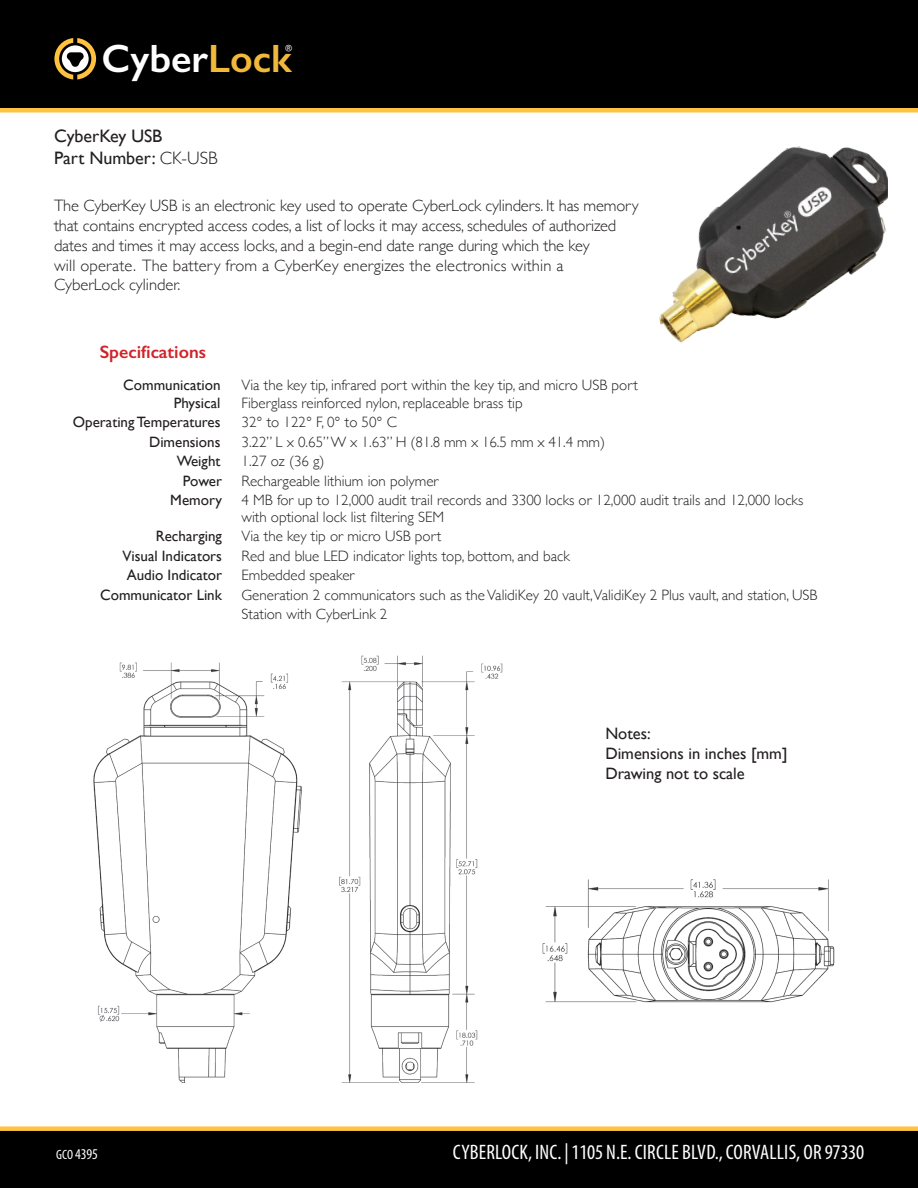
<style>
.page{position:relative;width:918px;height:1188px;background:#fff}
.page>*{position:absolute;margin:0;border:0;box-sizing:border-box;transform-origin:0 0}
.t1{font:600 39.6px "Gill Sans";color:#fff}
.t2{font:condensed 21px "Myriad Pro";letter-spacing:.01em;color:#fff}
.t3{font:18px "Gill Sans";color:#231f20}
.t4{font:600 18px "Gill Sans";color:#d1232a}
.t5{font:300 16.5px "Gill Sans";letter-spacing:-.01em;color:#231f20}
.t6{font:300 16.5px "Gill Sans";letter-spacing:.01em;color:#231f20}
.t7{font:16.5px "Gill Sans";color:#231f20}
.t8{font:300 15px/19.5px "Gill Sans";color:#231f20}
.t9{font:15px "Gill Sans";color:#231f20}
.t10{font:condensed 15px "Myriad Pro";color:#fff}
.t11{font:8.85px "Gill Sans";color:#fff}
.s1{color:#f2b83c}
.s2{font-weight:300}
.s3{font-size:13.5px}
</style>
<div class="page">
<div style="left:0;top:0;width:918px;height:110px;background:#000"></div>
<hr style="left:0;top:108px;width:918px;height:4px;background:#fec340">
<svg style="left:54px;top:38px;width:42px;height:41px"></svg>
<div style="left:0;top:1130px;width:918px;height:58px;background:#000"></div>
<div style="left:0;top:1126px;width:918px;height:5px;background:#fec340"></div>
<img style="left:659px;top:146px;width:229px;height:198px">
<img style="left:93px;top:655px;width:410px;height:428px">
<img style="left:542px;top:879px;width:293px;height:124px">
<p class="t1" style="left:102px;top:35px;width:191px">Cyber<span class="s1">Lock</span></p>
<p class="t11" style="left:285px;top:43px;width:8px">®</p>
<p class="t3" style="left:54px;top:125px;width:110px">CyberKey USB</p>
<p class="t3" style="left:54px;top:148px;width:165px">Part Number: <span class="s2">CK-USB</span></p>
<p class="t5" style="left:54px;top:193px;width:586px">The CyberKey USB is an electronic key used to operate CyberLock cylinders. It has memory</p>
<p class="t5" style="left:54px;top:213px;width:564px">that contains encrypted access codes, a list of locks it may access, schedules of authorized</p>
<p class="t5" style="left:54px;top:232px;width:537px">dates and times it may access locks, and a begin-end date range during which the key</p>
<p class="t6" style="left:54px;top:252px;width:511px">will operate. The battery from a CyberKey energizes the electronics within a</p>
<p class="t5" style="left:54px;top:272px;width:128px">CyberLock cylinder.</p>
<p class="t4" style="left:100px;top:341px;width:108px">Specifications</p>
<p class="t9" style="left:123px;top:376px;width:99px">Communication</p>
<p class="t8" style="left:242px;top:374px;width:398px">Via the key tip, infrared port within the key tip, and micro USB port</p>
<p class="t9" style="left:174px;top:394px;width:48px">Physical</p>
<p class="t8" style="left:242px;top:392px;width:283px">Fiberglass reinforced nylon, replaceable brass tip</p>
<p class="t9" style="left:73px;top:413px;width:149px">Operating Temperatures</p>
<p class="t8" style="left:242px;top:412px;width:157px">32° to 122° F, 0° to 50° C</p>
<p class="t9" style="left:149px;top:433px;width:73px">Dimensions</p>
<p class="t8" style="left:242px;top:431px;width:365px">3.22” L x 0.65” W x 1.63” H (81.8 mm x 16.5 mm x 41.4 mm)</p>
<p class="t9" style="left:177px;top:452px;width:45px">Weight</p>
<p class="t8" style="left:242px;top:451px;width:85px">1.27 oz (36 g)</p>
<p class="t9" style="left:183px;top:472px;width:41px">Power</p>
<p class="t8" style="left:242px;top:470px;width:199px">Rechargeable lithium ion polymer</p>
<p class="t9" style="left:170px;top:491px;width:53px">Memory</p>
<p class="t8" style="left:242px;top:490px;width:563px">4 MB for up to 12,000 audit trail records and 3300 locks or 12,000 audit trails and 12,000 locks</p>
<p class="t8" style="left:242px;top:506px;width:204px">with optional lock list filtering SEM</p>
<p class="t9" style="left:156px;top:527px;width:68px">Recharging</p>
<p class="t8" style="left:242px;top:526px;width:201px">Via the key tip or micro USB port</p>
<p class="t9" style="left:122px;top:547px;width:101px">Visual Indicators</p>
<p class="t8" style="left:242px;top:545px;width:330px">Red and blue LED indicator lights top, bottom, and back</p>
<p class="t9" style="left:127px;top:566px;width:97px">Audio Indicator</p>
<p class="t8" style="left:242px;top:565px;width:115px">Embedded speaker</p>
<p class="t9" style="left:100px;top:586px;width:123px">Communicator Link</p>
<p class="t8" style="left:242px;top:584px;width:578px">Generation 2 communicators such as the ValidiKey 20 vault,ValidiKey 2 Plus vault, and station, USB<br>Station with CyberLink 2</p>
<p class="t7" style="left:605px;top:724px;width:47px">Notes:</p>
<p class="t7" style="left:605px;top:744px;width:184px">Dimensions in inches [mm]</p>
<p class="t7" style="left:605px;top:763px;width:141px">Drawing not to scale</p>
<p class="t10" style="left:56px;top:1145px;width:43px"><span class="s3">GCO</span> 4395</p>
<p class="t2" style="left:453px;top:1140px;width:413px">CYBERLOCK, INC. | 1105 N.E. CIRCLE BLVD., CORVALLIS, OR 97330</p>
</div>
